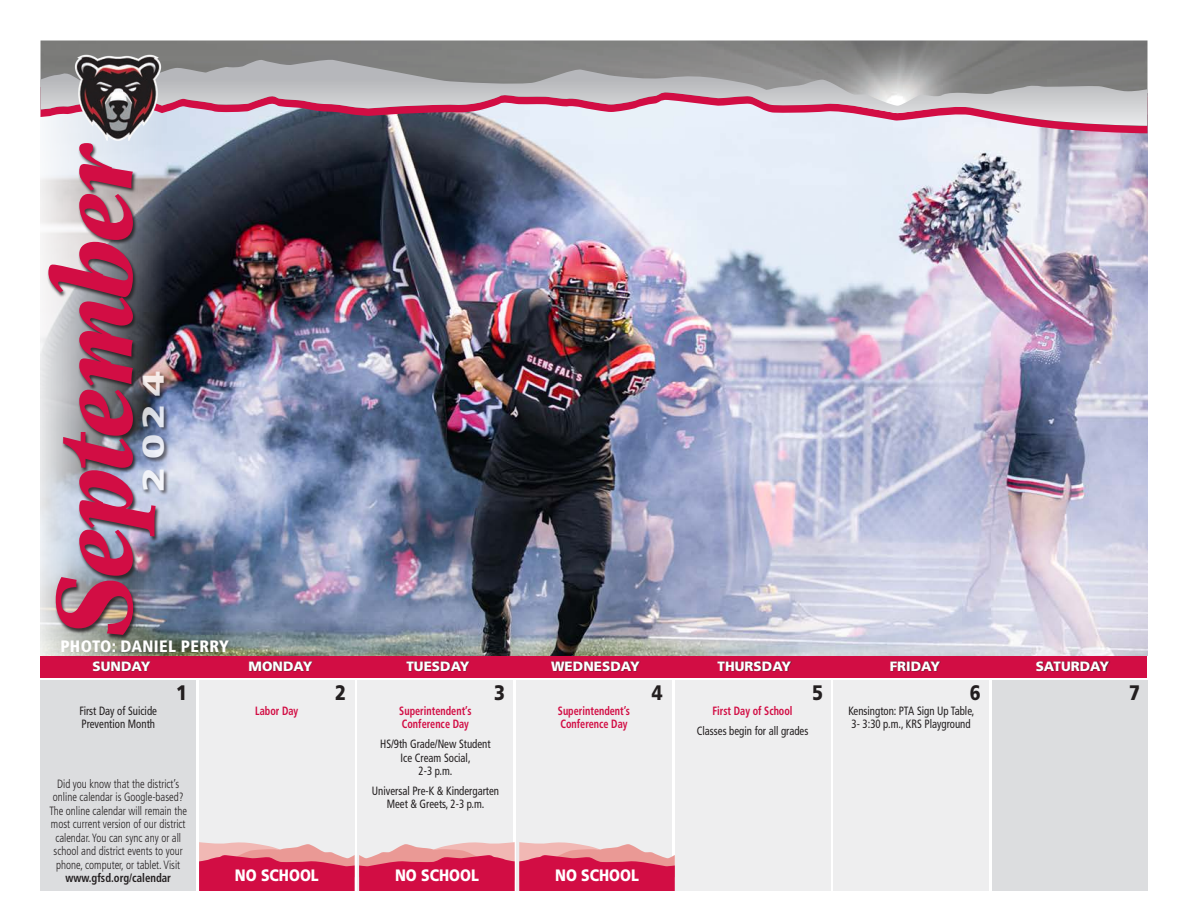
<style>
.page{position:relative;width:1188px;height:918px;background:#fff}
.page>*{position:absolute;margin:0;border:0;box-sizing:border-box;transform-origin:0 0}
.t1{font:italic 900 107.85px "New Aster LT Std";color:#d20d44;scale:.87 1}
.t2{font:900 30px "Frutiger LT Std";color:#fff;scale:1.37 1}
.Grids_-_dates{font:900 21px "Frutiger LT Std";color:#231f20;scale:.85 1}
.Grids_-_dates_____July_Aug{font:900 16.5px "Frutiger LT Std";color:#fff;scale:.85 1}
.Grids_-_dates-2{font:900 condensed 16.5px "Frutiger LT Std";letter-spacing:.02em;color:#fff}
.t3{font:900 13.5px "Frutiger LT Std";color:#fff}
.Grids_-_events_txt{font:300 condensed 12px/13.5px "Frutiger LT Std";color:#231f20;text-align:center;scale:.9 1}
.Grids_-_events_txt-2{font:condensed 12px/13.5px "Frutiger LT Std";color:#231f20;scale:.9 1}
.Grids_-_holidays_-_minor{font:700 condensed 12px/13.5px "Frutiger LT Std";color:#d20d44;scale:.85 1}
.s1{font-weight:700}
</style>
<div class="page">
<img style="left:196px;top:141px;width:952px;height:515px">
<div style="left:51px;top:633px;width:183px;height:29px;background:#231f20;opacity:.75"></div>
<div style="left:992px;top:681px;width:156px;height:210px;background:#dcdddf"></div>
<div style="left:199px;top:681px;width:156px;height:210px;background:#eeeeef"></div>
<div style="left:358px;top:681px;width:155px;height:210px;background:#eeeeef"></div>
<div style="left:516px;top:681px;width:156px;height:210px;background:#eeeeef"></div>
<div style="left:675px;top:681px;width:155px;height:210px;background:#eeeeef"></div>
<div style="left:833px;top:681px;width:156px;height:210px;background:#eeeeef"></div>
<div style="left:40px;top:656px;width:1108px;height:22px;background:#d20d44"></div>
<div style="left:40px;top:681px;width:156px;height:210px;background:#dcdddf"></div>
<img style="left:40px;top:141px;width:156px;height:515px">
<div style="left:47px;top:143px;width:112px;height:498px;background:#231f20;opacity:.85"></div>
<div style="left:142px;top:371px;width:28px;height:125px;background:#231f20;opacity:.75"></div>
<img style="left:40px;top:40px;width:1108px;height:101px">
<svg style="left:40px;top:59px;width:1107px;height:67px;background:#b4a2aa"></svg>
<div style="left:93px;top:660px;width:1017px;height:12px;background:#231f20;opacity:.75"></div>
<img style="left:67px;top:46px;width:103px;height:95px">
<svg style="left:199px;top:842px;width:476px;height:49px;background:#dc5071"></svg>
<p class="t1" style="left:29px;top:635px;width:567px;rotate:-90deg">September</p>
<h2 class="t2" style="left:135px;top:492px;width:90px;rotate:-90deg">2024</h2>
<p class="Grids_-_dates-2" style="left:60px;top:636px;width:170px">PHOTO: DANIEL PERRY</p>
<p class="Grids_-_dates" style="left:176px;top:680px;width:14px">1</p>
<p class="Grids_-_dates" style="left:335px;top:680px;width:14px">2</p>
<p class="Grids_-_dates" style="left:494px;top:680px;width:14px">3</p>
<p class="Grids_-_dates" style="left:652px;top:680px;width:14px">4</p>
<p class="Grids_-_dates" style="left:812px;top:680px;width:14px">5</p>
<p class="Grids_-_dates" style="left:970px;top:680px;width:14px">6</p>
<p class="Grids_-_dates" style="left:1129px;top:680px;width:14px">7</p>
<p class="t3" style="left:93px;top:658px;width:59px">SUNDAY</p>
<p class="t3" style="left:249px;top:658px;width:65px">MONDAY</p>
<p class="t3" style="left:406px;top:658px;width:65px">TUESDAY</p>
<p class="t3" style="left:551px;top:658px;width:90px">WEDNESDAY</p>
<p class="t3" style="left:718px;top:658px;width:75px">THURSDAY</p>
<p class="t3" style="left:890px;top:658px;width:52px">FRIDAY</p>
<p class="t3" style="left:1036px;top:658px;width:75px">SATURDAY</p>
<p class="Grids_-_events_txt-2" style="left:79px;top:704px;width:88px">First Day of Suicide<br>Prevention Month</p>
<p class="Grids_-_holidays_-_minor" style="left:713px;top:704px;width:96px">First Day of School</p>
<p class="Grids_-_events_txt-2" style="left:697px;top:724px;width:126px">Classes begin for all grades</p>
<p class="Grids_-_holidays_-_minor" style="left:255px;top:704px;width:52px">Labor Day</p>
<p class="Grids_-_holidays_-_minor" style="left:399px;top:704px;width:86px">Superintendent’s<br>Conference Day</p>
<p class="Grids_-_events_txt-2" style="left:380px;top:737px;width:124px;text-align:center">HS/9th Grade/New Student<br>Ice Cream Social,<br>2-3 p.m.</p>
<p class="Grids_-_events_txt-2" style="left:372px;top:784px;width:143px;text-align:center">Universal Pre-K &amp; Kindergarten<br>Meet &amp; Greets, 2-3 p.m.</p>
<p class="Grids_-_holidays_-_minor" style="left:558px;top:704px;width:86px">Superintendent’s<br>Conference Day</p>
<p class="Grids_-_events_txt-2" style="left:848px;top:704px;width:142px">Kensington: PTA Sign Up Table,<br>3- 3:30 p.m., KRS Playground</p>
<p class="Grids_-_events_txt" style="left:50px;top:777px;width:154px">Did you know that the district’s online calendar is Google-based?<br>The online calendar will remain the most current version of our district calendar. You can sync any or all school and district events to your phone, computer, or tablet. Visit <span class="s1">www.gfsd.org/calendar</span></p>
<p class="Grids_-_dates_____July_Aug" style="left:235px;top:865px;width:100px">NO SCHOOL</p>
<p class="Grids_-_dates_____July_Aug" style="left:395px;top:865px;width:100px">NO SCHOOL</p>
<p class="Grids_-_dates_____July_Aug" style="left:555px;top:865px;width:100px">NO SCHOOL</p>
</div>
